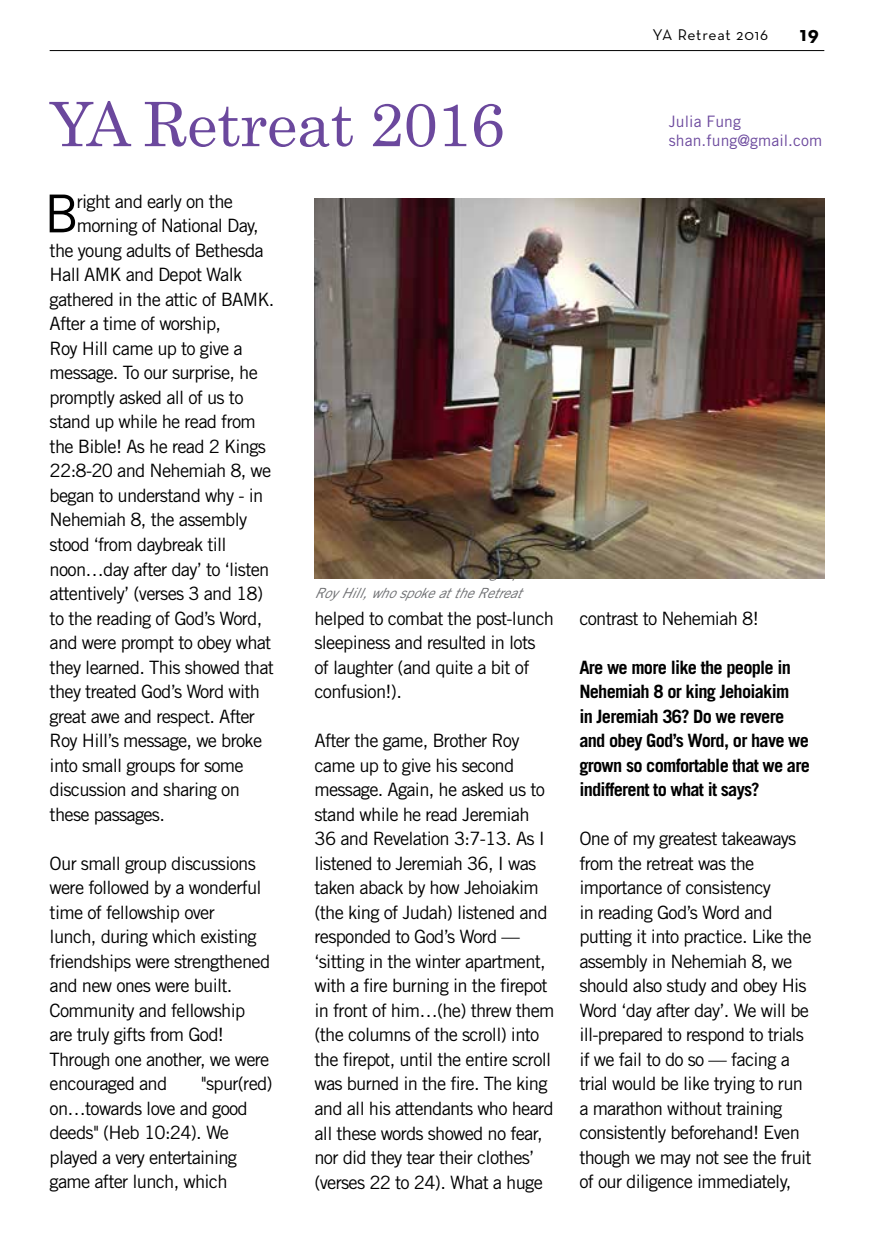
<style>
.page{position:relative;width:874px;height:1241px;background:#fff}
.page>*{position:absolute;margin:0;border:0;box-sizing:border-box;transform-origin:0 0}
.t1{font:61.25px "Century";letter-spacing:-.01em;color:#6b489d}
.t2{font:52.32px "Trade Gothic";color:#000}
.t3{font:700 21px "Neutra Text";color:#000}
.t4{font:18.38px/24.5px "Trade Gothic";letter-spacing:-.04em;color:#000}
.t5{font:700 18.38px/24.5px "Trade Gothic";letter-spacing:-.04em;color:#000}
.t6{font:15.75px/18.7px "Trade Gothic";letter-spacing:.005em;color:#6b489d}
.t7{font:15.75px "Neutra Text";letter-spacing:.045em;color:#000}
.t8{font:italic 14px "Trade Gothic";letter-spacing:-.005em;color:#6d6e71}
</style>
<div class="page">
<img style="left:314px;top:199px;width:509px;height:379px">
<hr style="left:50px;top:50px;width:773px;height:1px;background:#000">
<h1 class="t1" style="left:50px;top:73px;width:456px">YA Retreat 2016</h1>
<h2 class="t2" style="left:44px;top:182px;width:36px">B</h2>
<p class="t4" style="left:77px;top:189px;width:158px">right and early on the</p>
<p class="t4" style="left:77px;top:213px;width:183px">morning of National Day,</p>
<p class="t4" style="left:50px;top:238px;width:215px">the young adults of Bethesda</p>
<p class="t4" style="left:50px;top:262px;width:194px">Hall AMK and Depot Walk</p>
<p class="t4" style="left:50px;top:287px;width:226px">gathered in the attic of BAMK.</p>
<p class="t4" style="left:50px;top:311px;width:173px">After a time of worship,</p>
<p class="t4" style="left:50px;top:336px;width:194px">Roy Hill came up to give a</p>
<p class="t4" style="left:50px;top:360px;width:210px">message. To our surprise, he</p>
<p class="t4" style="left:50px;top:385px;width:195px">promptly asked all of us to</p>
<p class="t4" style="left:50px;top:409px;width:207px">stand up while he read from</p>
<p class="t4" style="left:50px;top:434px;width:218px">the Bible! As he read 2 Kings</p>
<p class="t4" style="left:50px;top:458px;width:223px">22:8-20 and Nehemiah 8, we</p>
<p class="t4" style="left:50px;top:483px;width:215px">began to understand why - in</p>
<p class="t4" style="left:50px;top:507px;width:199px">Nehemiah 8, the assembly</p>
<p class="t4" style="left:50px;top:532px;width:178px">stood ‘from daybreak till</p>
<p class="t4" style="left:50px;top:556px;width:221px">noon…day after day’ to ‘listen</p>
<p class="t4" style="left:50px;top:581px;width:215px">attentively’ (verses 3 and 18)</p>
<p class="t4" style="left:50px;top:605px;width:214px">to the reading of God’s Word,</p>
<p class="t4" style="left:50px;top:630px;width:223px">and were prompt to obey what</p>
<p class="t4" style="left:50px;top:654px;width:226px">they learned. This showed that</p>
<p class="t4" style="left:50px;top:679px;width:212px">they treated God’s Word with</p>
<p class="t4" style="left:50px;top:703px;width:207px">great awe and respect. After</p>
<p class="t4" style="left:50px;top:728px;width:214px">Roy Hill’s message, we broke</p>
<p class="t4" style="left:50px;top:752px;width:195px">into small groups for some</p>
<p class="t4" style="left:50px;top:777px;width:192px">discussion and sharing on</p>
<p class="t4" style="left:50px;top:801px;width:117px">these passages.</p>
<p class="t4" style="left:50px;top:850px;width:222px">Our small group discussions were followed by a wonderful time of fellowship over<br>lunch, during which existing friendships were strengthened and new ones were built.<br>Community and fellowship are truly gifts from God!<br>Through one another, we were encouraged and</p>
<p class="t4" style="left:50px;top:1070px;width:224px;text-indent:151px">"spur(red) on…towards love and good deeds" (Heb 10:24). We played a very entertaining game after lunch, which</p>
<p class="t8" style="left:314px;top:584px;width:208px">Roy Hill,whospokeat theRetreat</p>
<p class="t4" style="left:314px;top:605px;width:241px">helped to combat the post-lunch sleepiness and resulted in lots of laughter (and quite a bit of confusion!).</p>
<p class="t4" style="left:314px;top:728px;width:241px">After the game, Brother Roy came up to give his second message. Again, he asked us to stand while he read Jeremiah<br>36 and Revelation 3:7-13. As I listened to Jeremiah 36, I was taken aback by how Jehoiakim (the king of Judah) listened and responded to God’s Word — ‘sitting in the winter apartment, with a fire burning in the firepot in front of him…(he) threw them (the columns of the scroll) into the firepot, until the entire scroll was burned in the fire. The king and all his attendants who heard all these words showed no fear, nor did they tear their clothes’ (verses 22 to 24). What a huge</p>
<p class="t7" style="left:652px;top:25px;width:117px">YA Retreat 2016</p>
<p class="t3" style="left:799px;top:21px;width:21px">19</p>
<p class="t6" style="left:668px;top:112px;width:155px">Julia Fung shan.fung@gmail.com</p>
<p class="t4" style="left:579px;top:605px;width:181px">contrast to Nehemiah 8!</p>
<p class="t5" style="left:579px;top:654px;width:232px">Are we more like the people in<br>Nehemiah 8 or king Jehoiakim<br>in Jeremiah 36? Do we revere and obey God’s Word, or have we grown so comfortable that we are indifferent to what it says?</p>
<p class="t4" style="left:579px;top:826px;width:234px">One of my greatest takeaways from the retreat was the importance of consistency<br>in reading God’s Word and putting it into practice. Like the assembly in Nehemiah 8, we should also study and obey His<br>Word ‘day after day’. We will be ill-prepared to respond to trials if we fail to do so — facing a trial would be like trying to run a marathon without training consistently beforehand! Even though we may not see the fruit of our diligence immediately,</p>
</div>
